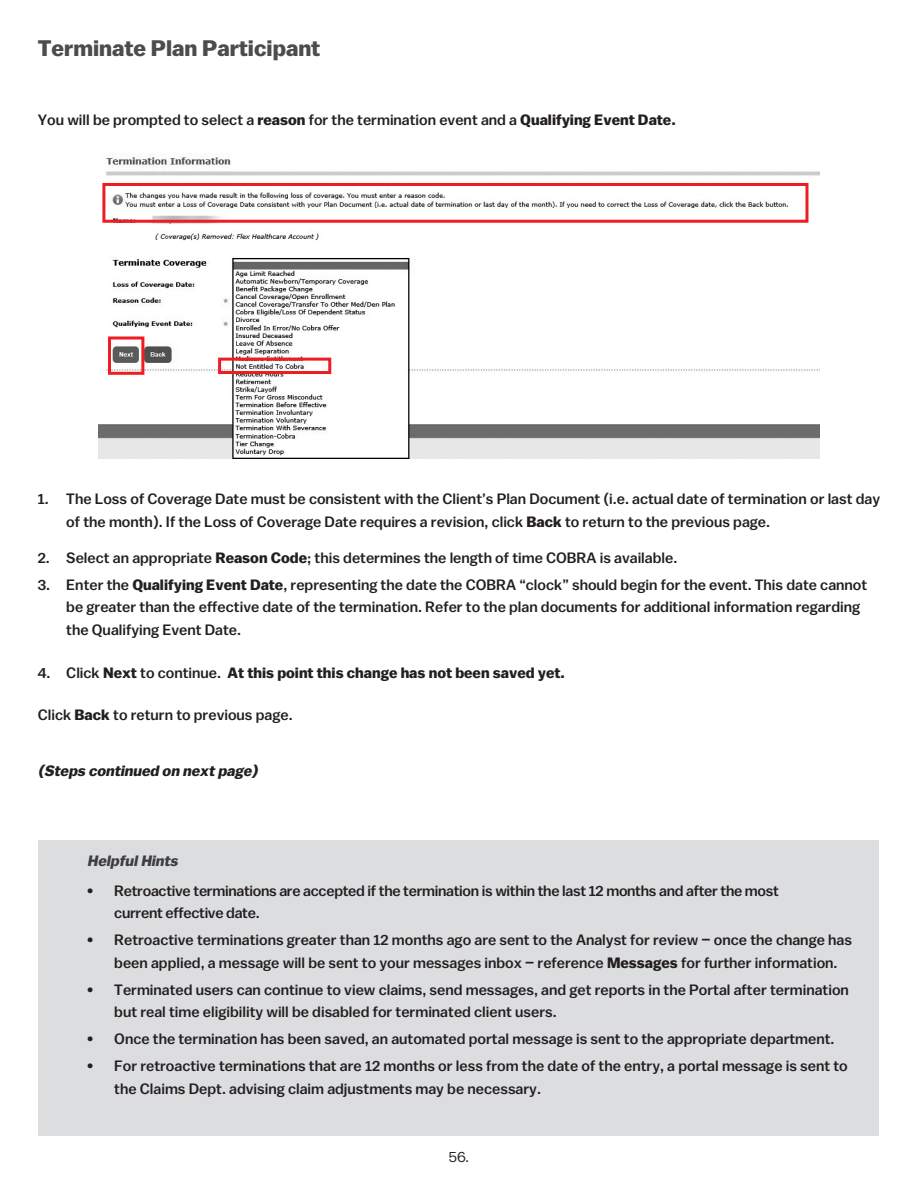
<style>
.page{position:relative;width:918px;height:1188px;background:#fff}
.page>*{position:absolute;margin:0;border:0;box-sizing:border-box;transform-origin:0 0}
.t1{font:700 22.5px "Balto";color:#4b4c4d}
.t2{font:500 15px/22.5px "Balto";color:#231f20}
.t3{font:500 15px/22.5px "Balto";letter-spacing:-.02em;color:#231f20}
.t4{font:700 15px "Balto";color:#231f20}
.t5{font:italic 700 15px "Balto";color:#231f20}
.t6{font:italic 700 15px "Balto";color:#3e3e3f}
.t7{font:15px "Balto";color:#231f20}
.s1{font-weight:700}
.s2{font-weight:500}
</style>
<div class="page">
<div style="left:39px;top:840px;width:840px;height:295px;background:#dcdddf"></div>
<img style="left:99px;top:153px;width:720px;height:305px">
<div style="left:102px;top:183px;width:706px;height:40px;border:3px solid #ee1d23"></div>
<div style="left:218px;top:358px;width:113px;height:16px;border:3px solid #ee1d23"></div>
<div style="left:108px;top:336px;width:36px;height:39px;border:3px solid #ee1d23"></div>
<p class="t1" style="left:38px;top:35px;width:284px">Terminate Plan Participant</p>
<p class="t2" style="left:38px;top:108px;width:639px">You will be prompted to select a <span class="s1">reason</span> for the termination event and a <span class="s1">Qualifying Event Date.</span></p>
<p class="t2" style="left:66px;top:488px;width:815px;text-indent:-28px">1. The Loss of Coverage Date must be consistent with the Client’s Plan Document (i.e. actual date of termination or last day of the month). If the Loss of Coverage Date requires a revision, click <span class="s1">Back</span> to return to the previous page.</p>
<p class="t2" style="left:38px;top:546px;width:641px">2. Select an appropriate <span class="s1">Reason Code</span>; this determines the length of time COBRA is available.</p>
<p class="t2" style="left:66px;top:573px;width:803px;text-indent:-28px">3. Enter the <span class="s1">Qualifying Event Date</span>, representing the date the COBRA “clock” should begin for the event. This date cannot be greater than the effective date of the termination. Refer to the plan documents for additional information regarding the Qualifying Event Date.</p>
<p class="t4" style="left:38px;top:663px;width:529px"><span class="s2">4. Click</span> Next <span class="s2">to continue.</span> At this point this change has not been saved yet.</p>
<p class="t2" style="left:38px;top:704px;width:256px">Click <span class="s1">Back</span> to return to previous page.</p>
<p class="t5" style="left:38px;top:762px;width:225px">(Steps continued on next page)</p>
<p class="t6" style="left:87px;top:852px;width:95px">HelpfulHints</p>
<p class="t3" style="left:114px;top:879px;width:666px;text-indent:-27px">• Retroactive terminations are accepted if the termination is within the last 12 months and after the most current effective date.</p>
<p class="t2" style="left:114px;top:928px;width:739px;text-indent:-27px">• Retroactive terminations greater than 12 months ago are sent to the Analyst for review – once the change has been applied, a message will be sent to your messages inbox – reference <span class="s1">Messages</span> for further information.</p>
<p class="t2" style="left:114px;top:978px;width:736px;text-indent:-27px">• Terminated users can continue to view claims, send messages, and get reports in the Portal after termination but real time eligibility will be disabled for terminated client users.</p>
<p class="t2" style="left:87px;top:1028px;width:749px">• Once the termination has been saved, an automated portal message is sent to the appropriate department.</p>
<p class="t2" style="left:114px;top:1055px;width:735px;text-indent:-27px">• For retroactive terminations that are 12 months or less from the date of the entry, a portal message is sent to the Claims Dept. advising claim adjustments may be necessary.</p>
<p class="t7" style="left:449px;top:1147px;width:22px">56.</p>
</div>
